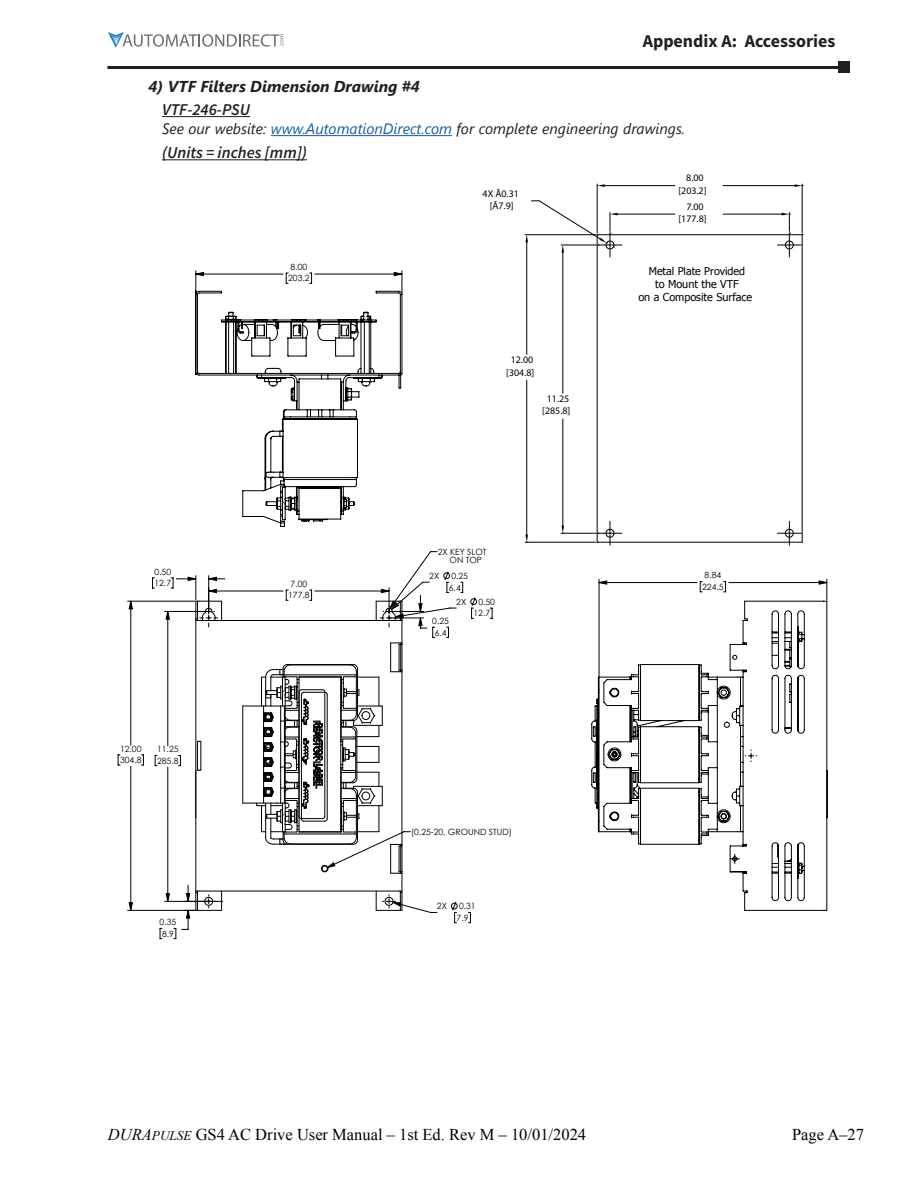
<style>
.page{position:relative;width:918px;height:1188px;background:#fff}
.page>*{position:absolute;margin:0;border:0;box-sizing:border-box;transform-origin:0 0}
.t1{font:700 18px "Source Sans Pro";color:#231f20}
.t2{font:16.5px "Times New Roman";color:#000}
.Head_Sub3__Body{font:italic 600 16.5px "Source Sans Pro";color:#231f20}
.Head_Sub1_-_sub2{font:italic 700 15.75px "Segoe UI";color:#231f20}
.Take_Note_-_body_ind{font:italic 15px "Segoe UI";color:#231f20}
.t3{font:10.8px/13px "Tahoma";color:#000;text-align:center}
.t4{font:9.9px/12.5px "Myriad Pro";color:#000;text-align:center}
.t5{font:8.55px/11.6px "Century Gothic";color:#000}
.s1{color:#175d9e}
.s2{font-family:"Times New Roman PS Italic MT SC800"}
.s3{font-family:"Times New Roman PS Italic MT SC800";font-size:13.2px}
</style>
<div class="page">
<hr style="left:107px;top:66px;width:737px;height:3px;background:#231f20">
<div style="left:838px;top:62px;width:12px;height:12px;background:#231f20"></div>
<svg style="left:108px;top:32px;width:176px;height:16px"></svg>
<hr style="left:162px;top:116px;width:88px;height:1px;background:#231f20">
<hr style="left:271px;top:135px;width:181px;height:1px;background:#175d9e">
<hr style="left:162px;top:159px;width:145px;height:1px;background:#231f20">
<svg style="left:129px;top:272px;width:698px;height:646px"></svg>
<svg style="left:196px;top:601px;width:26px;height:26px"></svg>
<hr style="left:196px;top:818px;width:1px;height:73px;background:#000">
<hr style="left:196px;top:621px;width:1px;height:150px;background:#000">
<svg style="left:196px;top:891px;width:26px;height:20px"></svg>
<hr style="left:199px;top:891px;width:200px;height:1px;background:#000">
<hr style="left:199px;top:620px;width:200px;height:1px;background:#000">
<hr style="left:195px;top:771px;width:1px;height:47px;background:#000">
<hr style="left:196px;top:771px;width:1px;height:47px;background:#000">
<svg style="left:196px;top:741px;width:6px;height:30px"></svg>
<svg style="left:243px;top:551px;width:194px;height:360px"></svg>
<svg style="left:592px;top:601px;width:235px;height:310px"></svg>
<svg style="left:196px;top:291px;width:206px;height:236px"></svg>
<hr style="left:597px;top:235px;width:1px;height:307px;background:#000">
<hr style="left:597px;top:234px;width:205px;height:1px;background:#000">
<hr style="left:802px;top:235px;width:1px;height:307px;background:#000">
<hr style="left:597px;top:542px;width:205px;height:1px;background:#000">
<svg style="left:777px;top:521px;width:24px;height:24px"></svg>
<svg style="left:597px;top:521px;width:25px;height:24px"></svg>
<hr style="left:597px;top:184px;width:1px;height:49px;background:#000">
<hr style="left:802px;top:184px;width:1px;height:49px;background:#000">
<hr style="left:605px;top:185px;width:70px;height:1px;background:#000">
<hr style="left:723px;top:185px;width:71px;height:1px;background:#000">
<svg style="left:597px;top:184px;width:8px;height:3px"></svg>
<svg style="left:794px;top:184px;width:9px;height:3px"></svg>
<hr style="left:525px;top:542px;width:71px;height:1px;background:#000">
<hr style="left:526px;top:242px;width:1px;height:113px;background:#000">
<hr style="left:526px;top:380px;width:1px;height:155px;background:#000">
<svg style="left:525px;top:535px;width:3px;height:8px"></svg>
<hr style="left:618px;top:214px;width:57px;height:1px;background:#000">
<hr style="left:723px;top:214px;width:59px;height:1px;background:#000">
<svg style="left:777px;top:213px;width:26px;height:44px"></svg>
<hr style="left:561px;top:533px;width:35px;height:1px;background:#000">
<hr style="left:563px;top:253px;width:1px;height:140px;background:#000">
<hr style="left:563px;top:419px;width:1px;height:107px;background:#000">
<svg style="left:525px;top:201px;width:97px;height:56px"></svg>
<svg style="left:562px;top:526px;width:2px;height:8px"></svg>
<div style="left:108px;top:164px;width:729px;height:783px;border:6px solid #fff;border-radius:3px"></div>
<h1 class="t1" style="left:643px;top:29px;width:194px">Appendix A: Accessories</h1>
<p class="Head_Sub1_-_sub2" style="left:148px;top:76px;width:273px">4) VTF Filters Dimension Drawing #4</p>
<p class="Head_Sub3__Body" style="left:162px;top:99px;width:90px">VTF-246-PSU</p>
<p class="Take_Note_-_body_ind" style="left:162px;top:119px;width:525px">See our website: <span class="s1">www.AutomationDirect.com</span> for complete engineering drawings.</p>
<p class="Head_Sub3__Body" style="left:162px;top:142px;width:147px">(Units = inches [mm])</p>
<p class="t5" style="left:154px;top:566px;width:18px">0.50<br>12.7</p>
<p class="t5" style="left:120px;top:743px;width:23px">12.00<br>304.8</p>
<p class="t5" style="left:157px;top:743px;width:23px">11.25<br>285.8</p>
<p class="t5" style="left:160px;top:916px;width:18px">0.35<br>8.9</p>
<p class="t5" style="left:288px;top:261px;width:23px">8.00<br>203.2</p>
<p class="t5" style="left:288px;top:578px;width:23px">7.00<br>177.8</p>
<p class="t4" style="left:483px;top:187px;width:38px">4X Ă0.31 [Ă7.9]</p>
<p class="t4" style="left:506px;top:353px;width:30px">12.00 [304.8]</p>
<p class="t4" style="left:542px;top:392px;width:30px">11.25 [285.8]</p>
<p class="t5" style="left:450px;top:547px;width:38px;line-height:8.4px;text-indent:-12px">2X KEY SLOT<br>ON TOP</p>
<p class="t5" style="left:429px;top:570px;width:11px">2X</p>
<p class="t5" style="left:449px;top:570px;width:21px">0.25<br>6.4</p>
<p class="t5" style="left:456px;top:596px;width:11px">2X</p>
<p class="t5" style="left:474px;top:596px;width:23px;text-align:center">0.50<br>12.7</p>
<p class="t5" style="left:432px;top:615px;width:18px">0.25<br>6.4</p>
<p class="t4" style="left:678px;top:172px;width:30px">8.00 [203.2]</p>
<p class="t4" style="left:678px;top:200px;width:30px">7.00 [177.8]</p>
<p class="t3" style="left:638px;top:264px;width:115px">Metal Plate Provided<br>to Mount the VTF<br>on a Composite Surface</p>
<p class="t5" style="left:702px;top:569px;width:23px">8.84<br>224.5</p>
<p class="t5" style="left:411px;top:826px;width:102px">(0.25-20, GROUND STUD)</p>
<p class="t5" style="left:437px;top:900px;width:11px">2X</p>
<p class="t5" style="left:457px;top:900px;width:21px">0.31<br>7.9</p>
<h2 class="t2" style="left:108px;top:1124px;width:480px"><span class="s2">DURA</span><span class="s3">PULSE</span> GS4 AC Drive User Manual – 1st Ed. Rev M – 10/01/2024</h2>
<h2 class="t2" style="left:792px;top:1124px;width:73px">Page A–27</h2>
</div>
